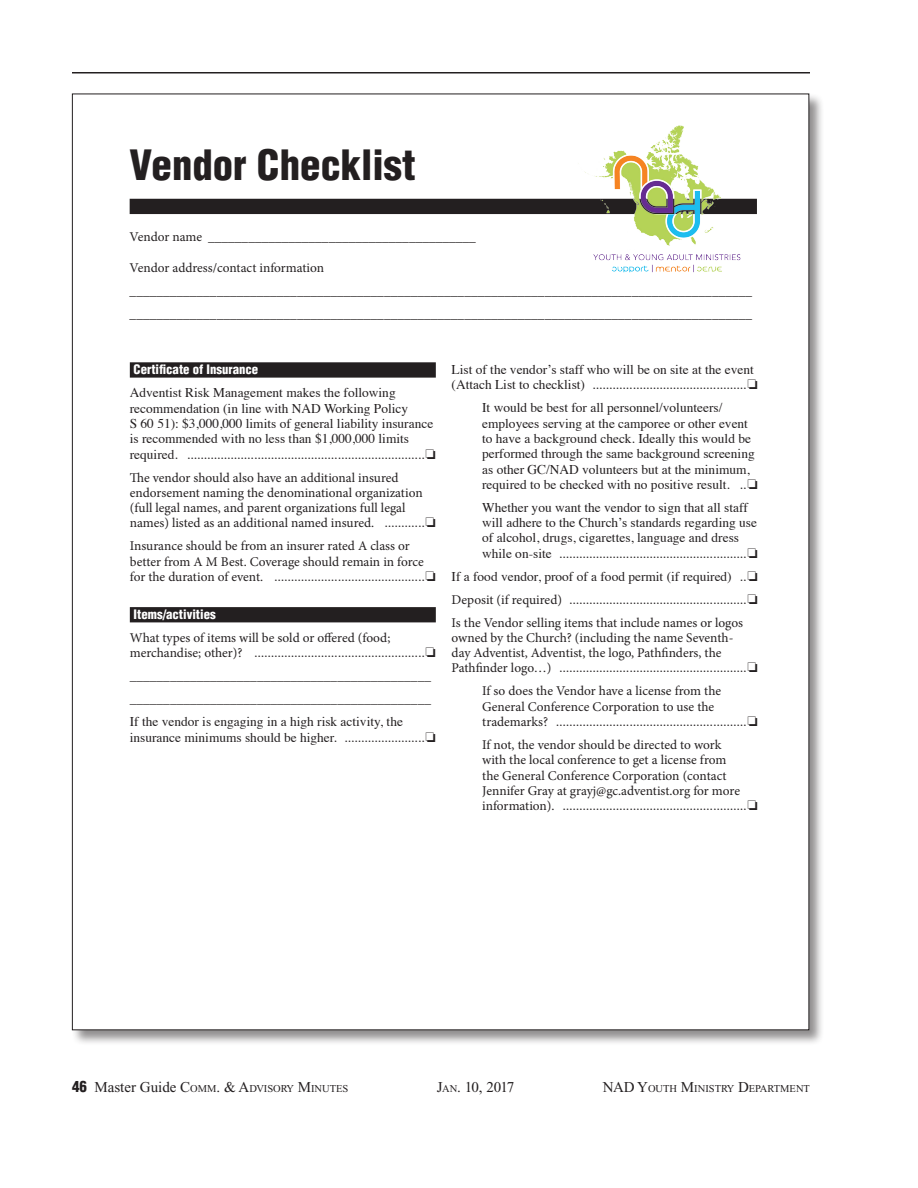
<style>
.page{position:relative;width:918px;height:1188px;background:#fff}
.page>*{position:absolute;margin:0;border:0;box-sizing:border-box;transform-origin:0 0}
.t1{font:900 condensed 40.8px "Helvetica";color:#231f20}
.t2{font:15px "Times New Roman";letter-spacing:-.05em;color:#231f20}
.t3{font:13.35px/15.3px "Minion Pro";letter-spacing:-.005em;color:#231f20}
.t4{font:13.35px/15.3px "Times";color:#231f20}
.t5{font:900 condensed 12.75px "Helvetica";color:#fff}
.t6{font:10.5px "Times New Roman";color:#231f20}
.s1{font-family:"Times"}
.s2{font-family:"Minion Pro"}
.s3{font-family:"Helvetica";font-weight:900;font-stretch:condensed;font-size:15px}
.s4{font-size:15px}
.s5{font-size:10.5px}
</style>
<div class="page">
<hr style="left:72px;top:72px;width:738px;height:2px;background:#231f20">
<div style="left:71px;top:93px;width:754px;height:953px;background:#231f20;opacity:.5"></div>
<div style="left:72px;top:94px;width:737px;height:936px;background:#fff"></div>
<div style="left:130px;top:362px;width:306px;height:16px;background:#231f20"></div>
<div style="left:130px;top:607px;width:306px;height:15px;background:#231f20"></div>
<div style="left:130px;top:199px;width:627px;height:15px;background:#231f20"></div>
<img style="left:578px;top:125px;width:168px;height:148px">
<p class="t1" style="left:130px;top:140px;width:288px">Vendor Checklist</p>
<p class="t3" style="left:130px;top:230px;width:348px">Vendor name ________________________________________</p>
<p class="t3" style="left:130px;top:256px;width:624px;line-height:23px">Vendor address/contact information _____________________________________________________________________________________________ _____________________________________________________________________________________________</p>
<p class="t5" style="left:134px;top:362px;width:126px">Certificate of Insurance</p>
<p class="t4" style="left:130px;top:384px;width:307px">Adventist Risk Management makes the following recommendation (in line with NAD Working Policy<br>S 60 51): $3,000,000 limits of general liability insurance is recommended with no less than $1,000,000 limits required. .......................................................................□</p>
<p class="t3" style="left:130px;top:470px;width:307px">The vendor should also have an additional insured endorsement naming the denominational organization (full legal names, and parent organizations full legal names) listed as an additional named insured. <span class="s1">............</span>□</p>
<p class="t3" style="left:130px;top:539px;width:307px">Insurance should be from an insurer rated A class or better from A M Best. Coverage should remain in force for the duration of event. <span class="s1">.............................................</span>□</p>
<p class="t5" style="left:134px;top:607px;width:84px">Items/activities</p>
<p class="t3" style="left:130px;top:630px;width:307px">What types of items will be sold or offered (food; merchandise; other)? <span class="s1">...................................................</span>□</p>
<p class="t4" style="left:130px;top:663px;width:303px;line-height:23px;text-align:justify">_____________________________________________ _____________________________________________ If the vendor is engaging in a high risk activity, the</p>
<p class="t4" style="left:130px;top:728px;width:307px">insurance minimums should be higher. ........................□</p>
<p class="t4" style="left:452px;top:361px;width:307px">List of the vendor’s staff who will be on site at the event (Attach List to checklist) ..............................................□</p>
<p class="t4" style="left:482px;top:399px;width:277px">It would be best for all personnel/volunteers/ employees serving at the camporee or other event to have a background check. Ideally this would be performed through the same background screening as other GC/NAD volunteers but at the minimum, required to be checked with no positive result. ..□</p>
<p class="t4" style="left:482px;top:499px;width:277px">Whether you want the vendor to sign that all staff will adhere to the Church’s standards regarding use of alcohol, drugs, cigarettes, language and dress while on-site ........................................................□</p>
<p class="t4" style="left:452px;top:564px;width:307px;line-height:23px;text-align:justify">If a food vendor, proof of a food permit (if required) ..□ <span class="s2">Deposit (if required)</span> .....................................................□ <span class="s2">Is the Vendor selling items that include names or logos</span></p>
<p class="t3" style="left:452px;top:630px;width:307px">owned by the Church? (including the name Seventh-<br>day Adventist, Adventist, the logo, Pathfinders, the<br>Pathfinder logo…) <span class="s1">........................................................</span>□</p>
<p class="t3" style="left:482px;top:684px;width:277px">If so does the Vendor have a license from the<br>General Conference Corporation to use the trademarks? <span class="s1">.........................................................</span>□</p>
<p class="t3" style="left:482px;top:737px;width:277px">If not, the vendor should be directed to work<br>with the local conference to get a license from<br>the General Conference Corporation (contact Jennifer Gray at grayj@gc.adventist.org for more information). <span class="s1">.......................................................</span>□</p>
<p class="t6" style="left:72px;top:1083px;width:278px"><span class="s3">46</span> <span class="s4">Master Guide</span> <span class="s4">C</span>OMM<span class="s4">. &amp; A</span>DVISORY <span class="s4">M</span>INUTES</p>
<p class="t2" style="left:437px;top:1079px;width:79px">J<span class="s5">AN</span>. 10, 2017</p>
<p class="t6" style="left:603px;top:1083px;width:209px"><span class="s4">NAD Y</span>OUTH <span class="s4">M</span>INISTRY <span class="s4">D</span>EPARTMENT</p>
</div>
